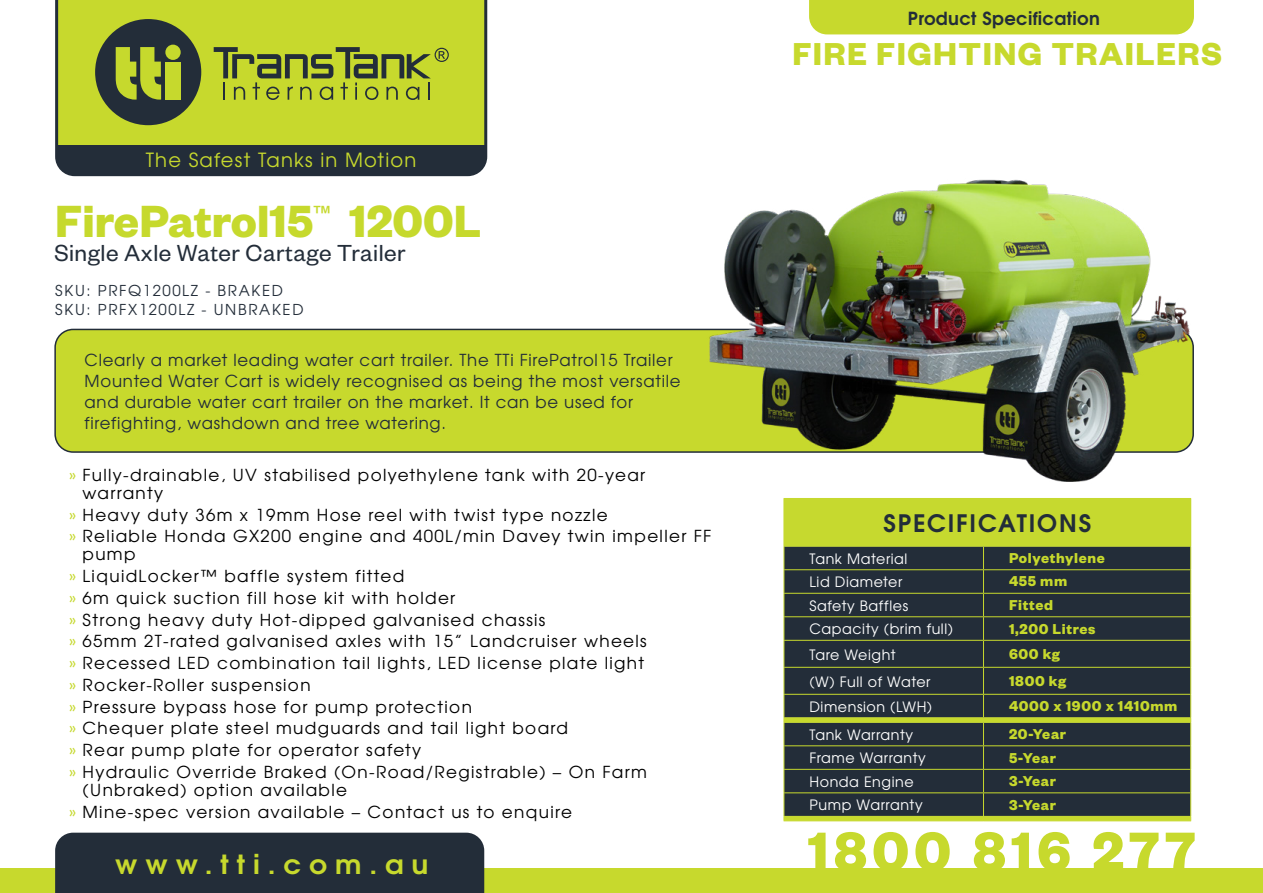
<style>
.page{position:relative;width:1263px;height:893px;background:#fff}
.page>*{position:absolute;margin:0;border:0;box-sizing:border-box;transform-origin:0 0}
.t1{font:700 60px "Founders Grotesk";letter-spacing:.08em;color:#c7d92d}
.t2{font:700 49.5px "Founders Grotesk";color:#c6d92d}
.t3{font:700 34.8px "Founders Grotesk";letter-spacing:.04em;color:#c7d92d}
.t4{font:700 26.25px "Te X Gyre Adventor";letter-spacing:.28em;color:#c7d92d;scale:1.07 1}
.t5{font:25.5px "Founders Grotesk";letter-spacing:.02em;color:#232d39}
.t6{font:700 24px "Te X Gyre Adventor";letter-spacing:.075em;color:#232d39}
.t7{font:19.5px "Te X Gyre Adventor";letter-spacing:.06em;color:#c7d92d}
.t8{font:700 18px "Te X Gyre Adventor";letter-spacing:.02em;color:#232d39}
.t9{font:16.5px/21.8px "Te X Gyre Adventor";letter-spacing:.08em;color:#000}
.t10{font:16.5px/21px "Te X Gyre Adventor";letter-spacing:.045em;color:#232d39}
.t11{font:700 15.75px "Founders Grotesk";letter-spacing:.04em;color:#c7d92d}
.t12{font:15px/19px "Te X Gyre Adventor";letter-spacing:.115em;color:#232d39}
.t13{font:14.25px "Te X Gyre Adventor";letter-spacing:.04em;color:#fff}
.s1{color:#c6d92f}
</style>
<div class="page">
<div style="left:0;top:869px;width:1263px;height:24px;background:#c7d92d"></div>
<div style="left:55px;top:833px;width:429px;height:60px;background:#232d39"></div>
<svg style="left:55px;top:0;width:432px;height:176px;background:#93a231"></svg>
<div style="left:809px;top:0;width:385px;height:34px;background:#c7d92d"></div>
<div style="left:55px;top:329px;width:1138px;height:123px;background:#c7d92d;border-radius:18px"></div>
<div style="left:54px;top:329px;width:1140px;height:124px;border:2px solid #232d39;border-radius:18px"></div>
<div style="left:784px;top:498px;width:407px;height:48px;background:#c6d92f"></div>
<hr style="left:783px;top:498px;width:200px;height:1px;background:#c6d92f">
<hr style="left:783px;top:499px;width:1px;height:47px;background:#c6d92f">
<hr style="left:783px;top:546px;width:200px;height:1px;background:#c6d92f">
<hr style="left:983px;top:546px;width:208px;height:1px;background:#c6d92f">
<svg style="left:783px;top:547px;width:408px;height:273px;background:#2f3a38"></svg>
<hr style="left:783px;top:820px;width:200px;height:1px;background:#c7d92d">
<hr style="left:983px;top:820px;width:208px;height:1px;background:#c7d92d">
<img style="left:700px;top:179px;width:494px;height:303px">
<p class="t7" style="left:146px;top:145px;width:272px">The Safest Tanks in Motion</p>
<h2 class="t2" style="left:55px;top:189px;width:428px">FirePatrol15<sup>™</sup> 1200L</h2>
<h3 class="t5" style="left:54px;top:237px;width:353px">Single Axle Water Cartage Trailer</h3>
<p class="t12" style="left:55px;top:280px;width:250px">SKU: PRFQ1200LZ - BRAKED<br>SKU: PRFX1200LZ - UNBRAKED</p>
<p class="t10" style="left:85px;top:348px;width:597px">Clearly a market leading water cart trailer. The TTi FirePatrol15 Trailer Mounted Water Cart is widely recognised as being the most versatile and durable water cart trailer on the market. It can be used for firefighting, washdown and tree watering.</p>
<p class="t9" style="left:82px;top:465px;width:564px;line-height:18px;text-indent:-13px"><span class="s1">»</span> Fully-drainable, UV stabilised polyethylene tank with 20-year warranty</p>
<p class="t9" style="left:69px;top:503px;width:644px"><span class="s1">»</span> Heavy duty 36m x 19mm Hose reel with twist type nozzle<br><span class="s1">»</span> Reliable Honda GX200 engine and 400L/min Davey twin impeller FF</p>
<p class="t9" style="left:69px;top:542px;width:579px;text-indent:13px">pump<br><span class="s1">»</span> LiquidLocker™ baffle system fitted<br><span class="s1">»</span> 6m quick suction fill hose kit with holder<br><span class="s1">»</span> Strong heavy duty Hot-dipped galvanised chassis<br><span class="s1">»</span> 65mm 2T-rated galvanised axles with 15” Landcruiser wheels <span class="s1">»</span> Recessed LED combination tail lights, LED license plate light <span class="s1">»</span> Rocker-Roller suspension<br><span class="s1">»</span> Pressure bypass hose for pump protection<br><span class="s1">»</span> Chequer plate steel mudguards and tail light board<br><span class="s1">»</span> Rear pump plate for operator safety<br><span class="s1">»</span> Hydraulic Override Braked (On-Road/Registrable) – On Farm</p>
<p class="t9" style="left:69px;top:778px;width:504px;text-indent:13px">(Unbraked) option available<br><span class="s1">»</span> Mine-spec version available – Contact us to enquire</p>
<h3 class="t4" style="left:115px;top:841px;width:294px">www.tti.com.au</h3>
<p class="t8" style="left:908px;top:2px;width:193px">Product Specification</p>
<h3 class="t3" style="left:792px;top:32px;width:431px">FIRE FIGHTING TRAILERS</h3>
<h3 class="t6" style="left:883px;top:502px;width:209px">SPECIFICATIONS</h3>
<p class="t13" style="left:809px;top:547px;width:100px">Tank Material</p>
<p class="t11" style="left:1009px;top:548px;width:97px">Polyethylene</p>
<p class="t13" style="left:809px;top:571px;width:94px">Lid Diameter</p>
<p class="t11" style="left:1009px;top:571px;width:60px">455 mm</p>
<p class="t13" style="left:809px;top:594px;width:100px">Safety Baffles</p>
<p class="t11" style="left:1009px;top:595px;width:46px">Fitted</p>
<p class="t13" style="left:809px;top:618px;width:145px">Capacity (brim full)</p>
<p class="t11" style="left:1009px;top:618px;width:88px">1,200 Litres</p>
<p class="t13" style="left:809px;top:643px;width:88px">Tare Weight</p>
<p class="t11" style="left:1009px;top:644px;width:52px">600 kg</p>
<p class="t13" style="left:809px;top:670px;width:123px">(W) Full of Water</p>
<p class="t11" style="left:1009px;top:671px;width:59px">1800 kg</p>
<p class="t13" style="left:809px;top:695px;width:124px">Dimension (LWH)</p>
<p class="t11" style="left:1009px;top:696px;width:170px">4000 x 1900 x 1410mm</p>
<p class="t13" style="left:809px;top:723px;width:105px">Tank Warranty</p>
<p class="t11" style="left:1009px;top:724px;width:59px">20-Year</p>
<p class="t13" style="left:809px;top:747px;width:118px">Frame Warranty</p>
<p class="t11" style="left:1009px;top:747px;width:48px">5-Year</p>
<p class="t13" style="left:809px;top:770px;width:106px">Honda Engine</p>
<p class="t11" style="left:1009px;top:771px;width:49px">3-Year</p>
<p class="t13" style="left:809px;top:794px;width:115px">Pump Warranty</p>
<p class="t11" style="left:1009px;top:794px;width:49px">3-Year</p>
<h1 class="t1" style="left:808px;top:813px;width:389px">1800 816 277</h1>
</div>
